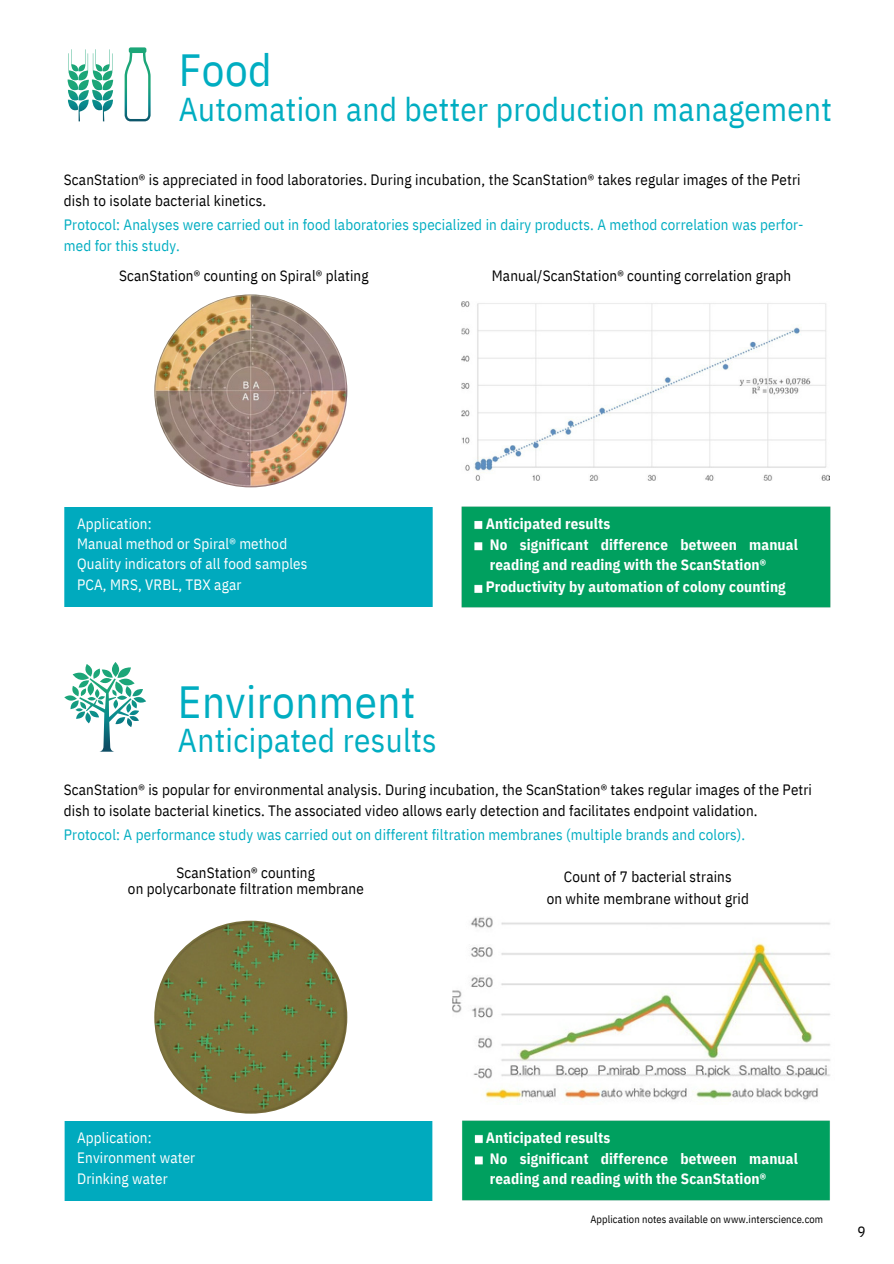
<style>
.page{position:relative;width:894px;height:1264px;background:#fff}
.page>*{position:absolute;margin:0;border:0;box-sizing:border-box;transform-origin:0 0}
.t1{font:45px "IBM Plex Sans Cond";letter-spacing:.01em;color:#00adc1}
.t2{font:33px "IBM Plex Sans Cond";letter-spacing:.01em;color:#00adc1}
.t3{font:15px/20.2px "IBM Plex Sans Cond";letter-spacing:.01em;color:#000}
.t4{font:700 15px/20.2px "IBM Plex Sans Cond";letter-spacing:.01em;color:#fff}
.t5{font:15px/20.2px "IBM Plex Sans Cond";letter-spacing:.01em;color:#00adc1}
.t6{font:15px/20.2px "IBM Plex Sans Cond";letter-spacing:.01em;color:#fff}
.t7{font:10.5px "IBM Plex Sans Cond";letter-spacing:.01em;color:#000}
</style>
<div class="page">
<img style="left:452px;top:917px;width:379px;height:183px">
<img style="left:461px;top:301px;width:368px;height:179px">
<svg style="left:125px;top:47px;width:25px;height:74px"></svg>
<svg style="left:68px;top:49px;width:45px;height:72px"></svg>
<svg style="left:64px;top:664px;width:82px;height:87px"></svg>
<div style="left:64px;top:507px;width:368px;height:99px;background:#00aabe"></div>
<div style="left:64px;top:1121px;width:368px;height:79px;background:#00aabe"></div>
<div style="left:461px;top:506px;width:370px;height:102px;background:#00a05f"></div>
<div style="left:462px;top:1120px;width:368px;height:81px;background:#00a05f"></div>
<img style="left:154px;top:294px;width:193px;height:193px;border-radius:50%">
<img style="left:154px;top:920px;width:193px;height:193px;border-radius:50%">
<p class="t1" style="left:179px;top:40px;width:95px">Food</p>
<p class="t2" style="left:179px;top:87px;width:654px">Automation and better production management</p>
<h3 class="t3" style="left:64px;top:170px;width:738px">ScanStation® is appreciated in food laboratories. During incubation, the ScanStation® takes regular images of the Petri dish to isolate bacterial kinetics.</h3>
<h3 class="t5" style="left:64px;top:215px;width:741px">Protocol: Analyses were carried out in food laboratories specialized in dairy products. A method correlation was perfor&shy;med for this study.</h3>
<h3 class="t3" style="left:119px;top:265px;width:251px">ScanStation® counting on Spiral® plating</h3>
<p class="t3" style="left:491px;top:265px;width:301px">Manual/ScanStation® counting correlation graph</p>
<h2 class="t6" style="left:77px;top:513px;width:232px">Application:<br>Manual method or Spiral® method<br>Quality indicators of all food samples<br>PCA, MRS, VRBL, TBX agar</h2>
<h2 class="t1" style="left:178px;top:671px;width:239px">Environment</h2>
<h4 class="t2" style="left:178px;top:718px;width:260px">Anticipated results</h4>
<h4 class="t4" style="left:485px;top:513px;width:126px">Anticipated results</h4>
<p class="t4" style="left:489px;top:534px;width:309px">No significant difference between manual reading and reading with the ScanStation®</p>
<p class="t4" style="left:485px;top:576px;width:301px">Productivity by automation of colony counting</p>
<p class="t3" style="left:64px;top:779px;width:749px">ScanStation® is popular for environmental analysis. During incubation, the ScanStation® takes regular images of the Petri dish to isolate bacterial kinetics. The associated video allows early detection and facilitates endpoint validation.</p>
<p class="t5" style="left:64px;top:824px;width:682px">Protocol: A performance study was carried out on different filtration membranes (multiple brands and colors).</p>
<h4 class="t3" style="left:176px;top:862px;width:140px">ScanStation® counting</h4>
<p class="t3" style="left:546px;top:865px;width:204px;line-height:22.5px;text-align:center">Count of 7 bacterial strains<br>on white membrane without grid</p>
<h3 class="t3" style="left:128px;top:878px;width:237px">on polycarbonate filtration membrane</h3>
<p class="t6" style="left:77px;top:1127px;width:120px">Application:<br>Environment water<br>Drinking water</p>
<h4 class="t4" style="left:485px;top:1127px;width:126px">Anticipated results</h4>
<h4 class="t4" style="left:489px;top:1148px;width:309px">No significant difference between manual reading and reading with the ScanStation®</h4>
<p class="t7" style="left:590px;top:1212px;width:234px">Application notes available on www.interscience.com</p>
<h1 class="t3" style="left:857px;top:1220px;width:10px">9</h1>
</div>
